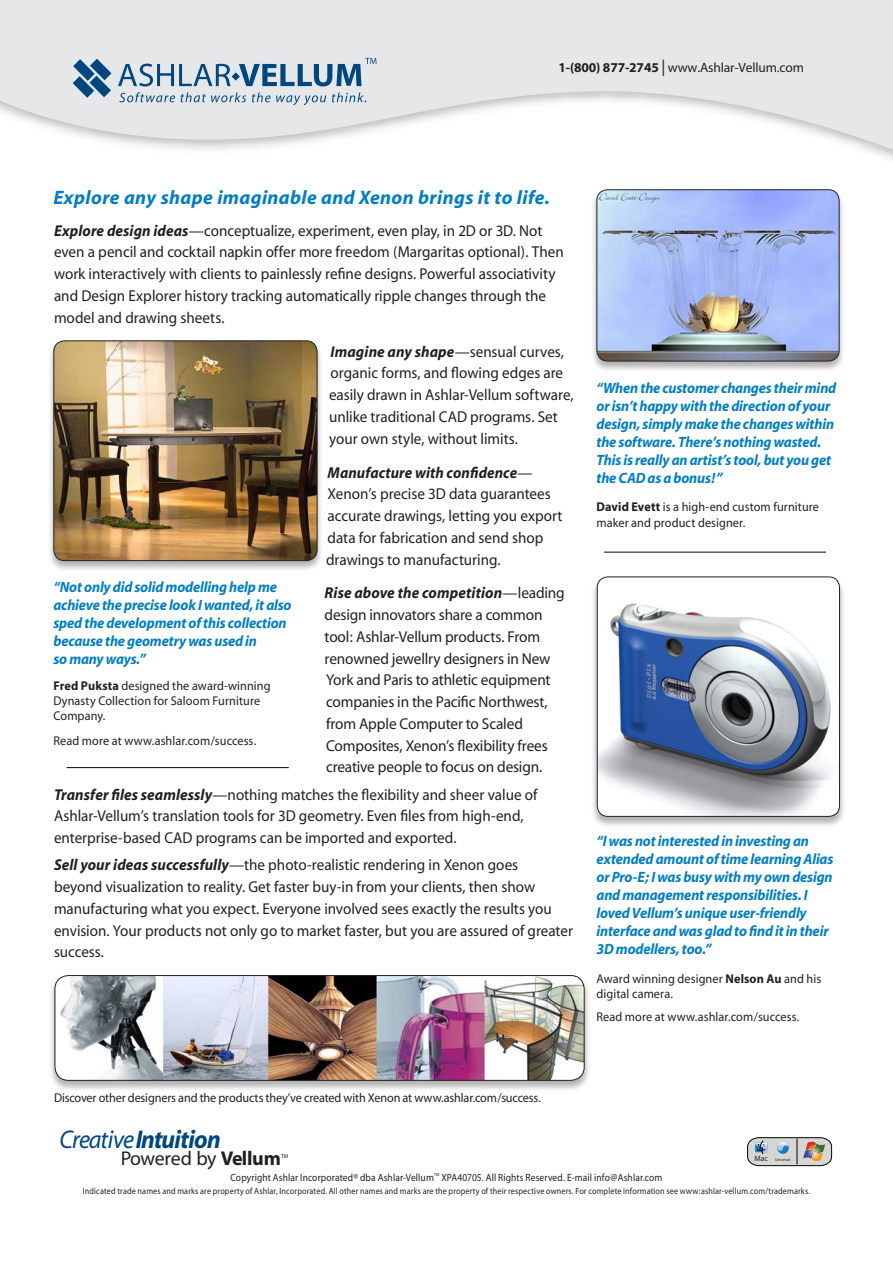
<style>
.page{position:relative;width:893px;height:1263px;background:#fff}
.page>*{position:absolute;margin:0;border:0;box-sizing:border-box;transform-origin:0 0}
.t1{font:italic 700 25.65px "Myriad";letter-spacing:-.03em;color:#00477f;scale:.95 1}
.t2{font:19.95px "Myriad";letter-spacing:-.02em;color:#231f20}
.Romance{font:italic 700 19.5px "Myriad";letter-spacing:.02em;color:#007ec5}
.body{font:15.75px/21.8px "Myriad";color:#231f20;scale:.96 1}
.body-2{font:15.75px/21.8px "Myriad";color:#231f20;scale:.95 1}
.body-front{font:italic 700 15px/18px "Myriad";letter-spacing:-.015em;color:#007ec5;scale:.96 1}
.t3{font:13.5px "Myriad";letter-spacing:-.01em;color:#231f20}
.pull_quote{font:12.75px/15px "Myriad";letter-spacing:.005em;color:#231f20;scale:.96 1}
.body-3{font:12.75px "Myriad";letter-spacing:-.015em;color:#231f20;scale:.96 1}
.caption_contact_info{font:10.5px "Myriad";letter-spacing:.015em;color:#231f20;scale:.9 1}
.caption_contact_info-2{font:9px "Myriad";letter-spacing:.02em;color:#231f20;scale:.9 1}
.t4{font:5.7px "Myriad";color:#231f20}
.caption_contact_info-3{font:4.5px "Myriad";color:#231f20;scale:.9 1}
.t5{font:4.05px "Myriad";color:#231f20}
.s1{font-weight:700}
.s2{font-size:16.5px}
.s3{font-weight:700;font-style:italic}
.s4{font-weight:400}
.s5{font-size:7.8px}
</style>
<div class="page">
<svg style="left:0;top:0;width:893px;height:160px;fill:#e6e7e9"></svg>
<svg style="left:119px;top:92px;width:56px;height:10px"></svg>
<svg style="left:181px;top:92px;width:65px;height:10px"></svg>
<svg style="left:252px;top:92px;width:74px;height:13px"></svg>
<svg style="left:332px;top:92px;width:34px;height:10px"></svg>
<svg style="left:73px;top:59px;width:39px;height:39px;background:#6a91b0"></svg>
<svg style="left:118px;top:58px;width:258px;height:28px;background:#9fb6c8"></svg>
<svg style="left:747px;top:1137px;width:85px;height:29px;background:#b4b5b4"></svg>
<div style="left:590px;top:188px;width:257px;height:186px;background:#231f20;opacity:.35"></div>
<img style="left:597px;top:190px;width:242px;height:171px;border-radius:11px">
<div style="left:596px;top:189px;width:243px;height:172px;border:1px solid #231f20;border-radius:11px"></div>
<div style="left:590px;top:575px;width:257px;height:254px;background:#231f20;opacity:.35"></div>
<img style="left:597px;top:577px;width:242px;height:239px;border-radius:11px">
<div style="left:597px;top:576px;width:243px;height:241px;border:1px solid #231f20;border-radius:11px"></div>
<div style="left:48px;top:974px;width:544px;height:119px;background:#231f20;opacity:.35"></div>
<img style="left:55px;top:975px;width:529px;height:105px;border-radius:14px">
<div style="left:55px;top:975px;width:530px;height:106px;border:1px solid #231f20;border-radius:14px"></div>
<div style="left:47px;top:339px;width:278px;height:235px;background:#231f20;opacity:.35"></div>
<img style="left:54px;top:341px;width:263px;height:220px;border-radius:11px">
<div style="left:53px;top:340px;width:264px;height:221px;border:1px solid #231f20;border-radius:11px"></div>
<hr style="left:604px;top:552px;width:222px;height:1px;background:#040503">
<hr style="left:67px;top:767px;width:222px;height:1px;background:#040503">
<p class="t3" style="left:558px;top:61px;width:247px"><span class="s1">1-(800) 877-2745</span> <span class="s2">|</span> www.Ashlar-Vellum.com</p>
<p class="Romance" style="left:53px;top:187px;width:498px">Explore any shape imaginable and Xenon brings it to life.</p>
<p class="body" style="left:54px;top:220px;width:533px"><span class="s3">Explore design ideas</span>—conceptualize, experiment, even play, in 2D or 3D. Not even a pencil and cocktail napkin offer more freedom (Margaritas optional). Then work interactively with clients to painlessly refine designs. Powerful associativity and Design Explorer history tracking automatically ripple changes through the model and drawing sheets.</p>
<p class="body" style="left:329px;top:341px;width:256px"><span class="s3">Imagine any shape</span>—sensual curves, organic forms, and flowing edges are easily drawn in Ashlar-Vellum software, unlike traditional CAD programs. Set your own style, without limits.</p>
<p class="body-2" style="left:326px;top:462px;width:250px"><span class="s3">Manufacture with confidence</span>— Xenon’s precise 3D data guarantees accurate drawings, letting you export data for fabrication and send shop drawings to manufacturing.</p>
<p class="body" style="left:325px;top:583px;width:252px"><span class="s3">Rise above the competition</span>—leading design innovators share a common tool: Ashlar-Vellum products. From renowned jewellry designers in New York and Paris to athletic equipment companies in the Pacific Northwest, from Apple Computer to Scaled Composites, Xenon’s flexibility frees creative people to focus on design.</p>
<p class="body" style="left:54px;top:784px;width:505px"><span class="s3">Transfer files seamlessly</span>—nothing matches the flexibility and sheer value of<br>Ashlar-Vellum’s translation tools for 3D geometry. Even files from high-end, enterprise-based CAD programs can be imported and exported.</p>
<p class="body" style="left:54px;top:855px;width:542px"><span class="s3">Sell your ideas successfully</span>—the photo-realistic rendering in Xenon goes<br>beyond visualization to reality. Get faster buy-in from your clients, then show manufacturing what you expect. Everyone involved sees exactly the results you envision. Your products not only go to market faster, but you are assured of greater success.</p>
<p class="body-front" style="left:53px;top:578px;width:250px">“Not only did solid modelling help me achieve the precise look I wanted, it also sped the development of this collection because the geometry was used in</p>
<p class="body-front" style="left:53px;top:650px;width:98px">so many ways.”</p>
<p class="pull_quote" style="left:53px;top:678px;width:228px"><span class="s1">Fred Puksta</span> designed the award-winning<br>Dynasty Collection for Saloom Furniture<br>Company.</p>
<p class="pull_quote" style="left:53px;top:734px;width:213px">Read more at www.ashlar.com/success.</p>
<p class="body-front" style="left:596px;top:379px;width:251px">“When the customer changes their mind or isn’t happy with the direction of your design, simply make the changes within the software. There’s nothing wasted.<br>This is really an artist’s tool, but you get the CAD as a bonus!”</p>
<p class="pull_quote" style="left:596px;top:500px;width:233px;line-height:15.8px"><span class="s1">David Evett</span> is a high-end custom furniture maker and product designer.</p>
<p class="body-front" style="left:596px;top:832px;width:248px">“I was not interested in investing an extended amount of time learning Alias or Pro-E; I was busy with my own design and management responsibilities. I loved Vellum’s unique user-friendly interface and was glad to find it in their 3D modellers, too.”</p>
<p class="pull_quote" style="left:596px;top:971px;width:236px;line-height:15.8px">Award winning designer <span class="s1">Nelson Au</span> and his digital camera.</p>
<p class="pull_quote" style="left:596px;top:1009px;width:213px">Read more at www.ashlar.com/success.</p>
<p class="body-3" style="left:54px;top:1092px;width:509px">Discover other designers and the products they’ve created with Xenon at www.ashlar.com/success.</p>
<p class="t1" style="left:59px;top:1126px;width:171px"><span class="s4">Creative</span>Intuition</p>
<p class="t2" style="left:121px;top:1148px;width:162px">Powered by <span class="s1">Vellum</span></p>
<p class="t4" style="left:281px;top:1153px;width:9px">TM</p>
<p class="t5" style="left:754px;top:1158px;width:37px"><span class="s5">Mac</span> Universal</p>
<p class="caption_contact_info" style="left:230px;top:1172px;width:227px">Copyright Ashlar Incorporated® dba Ashlar-Vellum</p>
<p class="caption_contact_info-3" style="left:434px;top:1173px;width:7px">TM</p>
<p class="caption_contact_info" style="left:441px;top:1172px;width:247px">XPA40705. All Rights Reserved. E-mail info@Ashlar.com</p>
<p class="caption_contact_info-2" style="left:83px;top:1186px;width:810px">Indicated trade names and marks are property of Ashlar, Incorporated. All other names and marks are the property of their respective owners. For complete information see www:ashlar-vellum.com/trademarks.</p>
</div>
